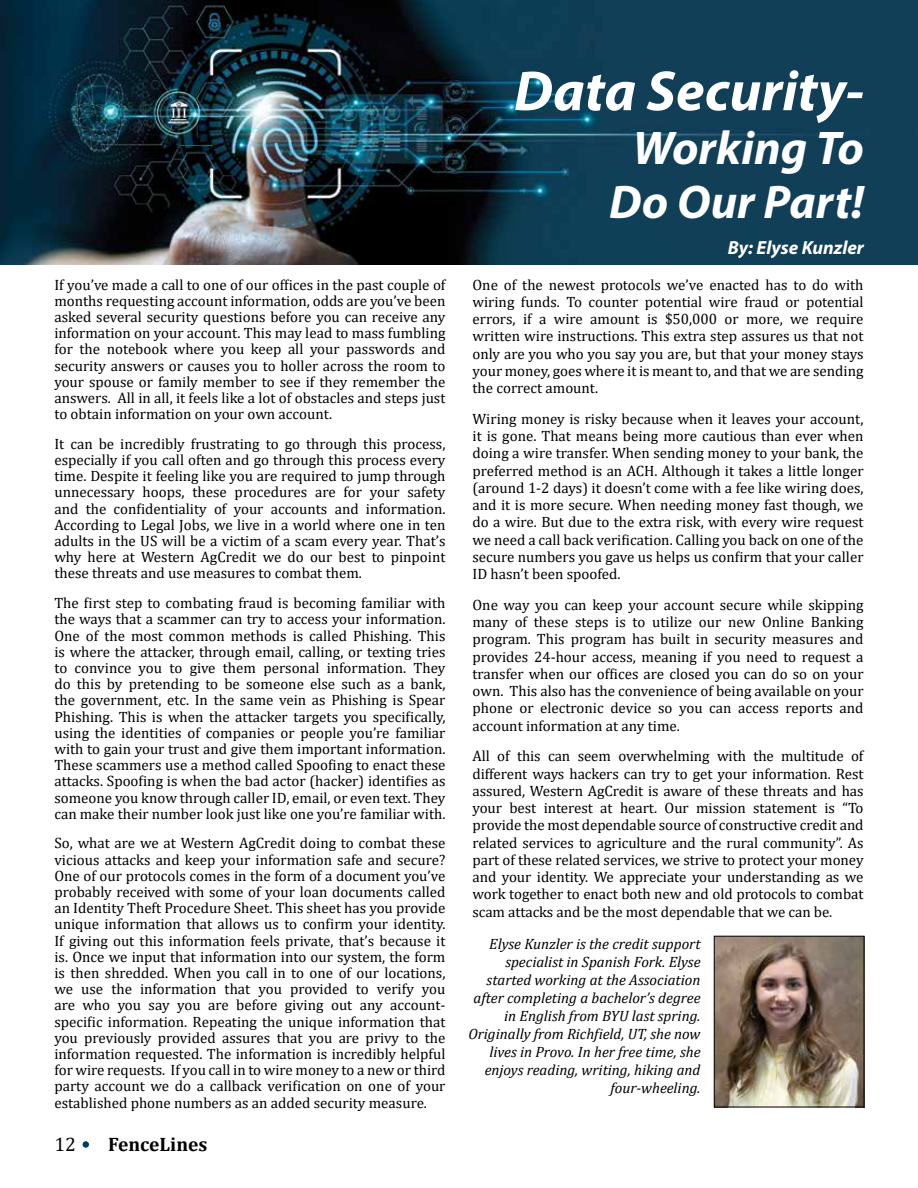
<style>
.page{position:relative;width:918px;height:1188px;background:#fff}
.page>*{position:absolute;margin:0;border:0;box-sizing:border-box;transform-origin:0 0}
.t1{font:italic 700 57px "Myriad Pro";color:#fff}
.t2{font:italic 700 47.4px/54px "Myriad Pro";color:#fff;text-align:center}
.t3{font:700 19.5px "Cambria";color:#000}
.t4{font:19.5px "Cambria";color:#000}
.t5{font:italic 700 19.05px "Myriad Pro";color:#fff}
.t6{font:15px/16.2px "Cambria";color:#000;text-align:justify}
.t7{font:italic 15px/18px "Cambria";color:#000;text-align:right}
</style>
<div class="page">
<div style="left:83px;top:1141px;width:6px;height:7px;background:#004063;border-radius:50%"></div>
<img style="left:0;top:0;width:918px;height:264px">
<img style="left:716px;top:938px;width:146px;height:167px">
<div style="left:714px;top:936px;width:150px;height:171px;border:1px solid #000"></div>
<p class="t6" style="left:54px;top:276px;width:393px">If you’ve made a call to one of our offices in the past couple of months requesting account information, odds are you’ve been asked several security questions before you can receive any information on your account. This may lead to mass fumbling for the notebook where you keep all your passwords and security answers or causes you to holler across the room to your spouse or family member to see if they remember the answers. All in all, it feels like a lot of obstacles and steps just to obtain information on your own account.</p>
<p class="t6" style="left:54px;top:436px;width:393px">It can be incredibly frustrating to go through this process, especially if you call often and go through this process every time. Despite it feeling like you are required to jump through unnecessary hoops, these procedures are for your safety and the confidentiality of your accounts and information.<br>According to Legal Jobs, we live in a world where one in ten adults in the US will be a victim of a scam every year. That’s why here at Western AgCredit we do our best to pinpoint these threats and use measures to combat them.</p>
<p class="t6" style="left:54px;top:595px;width:393px">The first step to combating fraud is becoming familiar with the ways that a scammer can try to access your information.<br>One of the most common methods is called Phishing. This is where the attacker, through email, calling, or texting tries to convince you to give them personal information. They do this by pretending to be someone else such as a bank, the government, etc. In the same vein as Phishing is Spear Phishing. This is when the attacker targets you specifically, using the identities of companies or people you’re familiar with to gain your trust and give them important information.<br>These scammers use a method called Spoofing to enact these attacks. Spoofing is when the bad actor (hacker) identifies as someone you know through caller ID, email, or even text. They can make their number look just like one you’re familiar with.</p>
<p class="t6" style="left:54px;top:835px;width:393px">So, what are we at Western AgCredit doing to combat these vicious attacks and keep your information safe and secure?<br>One of our protocols comes in the form of a document you’ve probably received with some of your loan documents called an Identity Theft Procedure Sheet. This sheet has you provide unique information that allows us to confirm your identity.<br>If giving out this information feels private, that’s because it is. Once we input that information into our system, the form is then shredded. When you call in to one of our locations, we use the information that you provided to verify you are who you say you are before giving out any account&shy;specific information. Repeating the unique information that you previously provided assures that you are privy to the information requested. The information is incredibly helpful for wire requests. If you call in to wire money to a new or third party account we do a callback verification on one of your established phone numbers as an added security measure.</p>
<h3 class="t4" style="left:54px;top:1133px;width:23px">12</h3>
<h3 class="t3" style="left:108px;top:1131px;width:101px">FenceLines</h3>
<h1 class="t1" style="left:514px;top:54px;width:352px">Data Security-</h1>
<h2 class="t2" style="left:609px;top:120px;width:256px">Working To<br>Do Our Part!</h2>
<p class="t5" style="left:728px;top:235px;width:138px">By: Elyse Kunzler</p>
<p class="t6" style="left:473px;top:276px;width:393px;line-height:17.2px">One of the newest protocols we’ve enacted has to do with wiring funds. To counter potential wire fraud or potential errors, if a wire amount is $50,000 or more, we require written wire instructions. This extra step assures us that not only are you who you say you are, but that your money stays your money, goes where it is meant to, and that we are sending the correct amount.</p>
<p class="t6" style="left:473px;top:410px;width:393px;line-height:17.2px">Wiring money is risky because when it leaves your account, it is gone. That means being more cautious than ever when doing a wire transfer. When sending money to your bank, the preferred method is an ACH. Although it takes a little longer (around 1-2 days) it doesn’t come with a fee like wiring does, and it is more secure. When needing money fast though, we do a wire. But due to the extra risk, with every wire request we need a call back verification. Calling you back on one of the secure numbers you gave us helps us confirm that your caller ID hasn’t been spoofed.</p>
<p class="t6" style="left:473px;top:596px;width:393px;line-height:17.2px">One way you can keep your account secure while skipping many of these steps is to utilize our new Online Banking program. This program has built in security measures and provides 24-hour access, meaning if you need to request a transfer when our offices are closed you can do so on your own. This also has the convenience of being available on your phone or electronic device so you can access reports and account information at any time.</p>
<p class="t6" style="left:473px;top:747px;width:393px;line-height:17.2px">All of this can seem overwhelming with the multitude of different ways hackers can try to get your information. Rest assured, Western AgCredit is aware of these threats and has your best interest at heart. Our mission statement is “To provide the most dependable source of constructive credit and related services to agriculture and the rural community”. As part of these related services, we strive to protect your money and your identity. We appreciate your understanding as we work together to enact both new and old protocols to combat scam attacks and be the most dependable that we can be.</p>
<p class="t7" style="left:468px;top:934px;width:234px">Elyse Kunzler is the credit support specialist in Spanish Fork. Elyse started working at the Association after completing a bachelor’s degree in English from BYU last spring.<br>Originally from Richfield, UT, she now lives in Provo. In her free time, she enjoys reading, writing, hiking and four-wheeling.</p>
</div>
